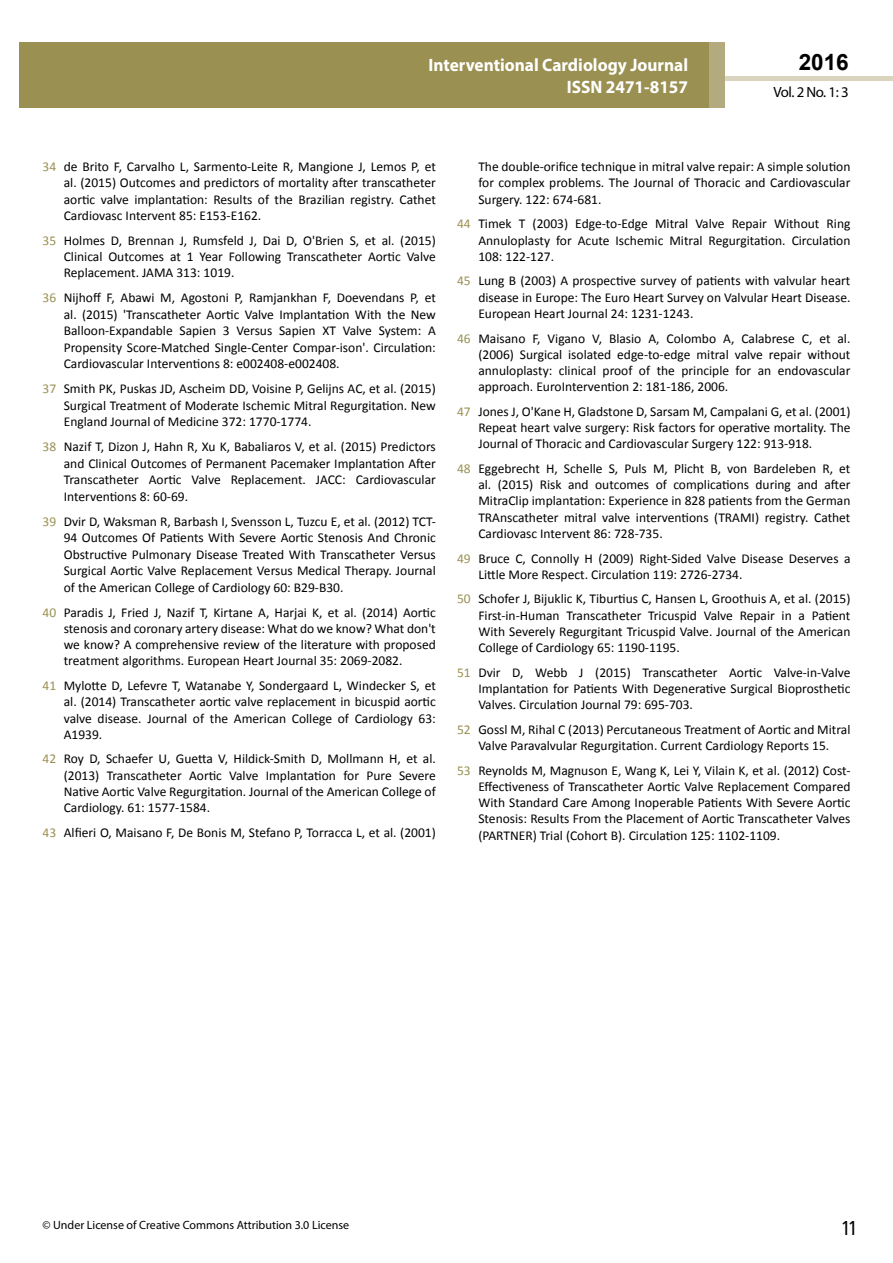
<style>
.page{position:relative;width:893px;height:1263px;background:#fff}
.page>*{position:absolute;margin:0;border:0;box-sizing:border-box;transform-origin:0 0}
.t1{font:25.5px "Tunga";color:#000}
.t2{font:700 22.5px "Arial";color:#000}
.t3{font:700 18px/21.6px "Myriad Pro";color:#fff;text-align:right;scale:.96 1}
.t4{font:14.85px "Myriad Pro";color:#000}
.t5{font:13.5px/16.2px "Calibri";color:#000;text-align:justify}
.t6{font:12px "Myriad Pro";color:#000}
.s1{color:#9a9052}
</style>
<div class="page">
<div style="left:19px;top:42px;width:690px;height:66px;background:#9a9052"></div>
<div style="left:725px;top:76px;width:168px;height:5px;background:#dad4be"></div>
<div style="left:709px;top:42px;width:16px;height:66px;background:#b3aa7d"></div>
<h3 class="t3" style="left:428px;top:54px;width:272px">Interventional Cardiology Journal<br>ISSN 2471-8157</h3>
<h2 class="t2" style="left:799px;top:47px;width:52px">2016</h2>
<p class="t4" style="left:773px;top:83px;width:77px">Vol. 2 No. 1: 3</p>
<p class="t5" style="left:64px;top:159px;width:374px;text-indent:-21px"><span class="s1">34</span> de Brito F, Carvalho L, Sarmento-Leite R, Mangione J, Lemos P, et al. (2015) Outcomes and predictors of mortality after transcatheter aortic valve implantation: Results of the Brazilian registry. Cathet Cardiovasc Intervent 85: E153-E162.</p>
<p class="t5" style="left:64px;top:232px;width:374px;text-indent:-21px"><span class="s1">35</span> Holmes D, Brennan J, Rumsfeld J, Dai D, O'Brien S, et al. (2015)<br>Clinical Outcomes at 1 Year Following Transcatheter Aortic Valve Replacement. JAMA 313: 1019.</p>
<p class="t5" style="left:64px;top:289px;width:374px;text-indent:-21px"><span class="s1">36</span> Nijhoff F, Abawi M, Agostoni P, Ramjankhan F, Doevendans P, et al. (2015) 'Transcatheter Aortic Valve Implantation With the New Balloon-Expandable Sapien 3 Versus Sapien XT Valve System: A Propensity Score-Matched Single-Center Compar-ison'. Circulation:<br>Cardiovascular Interventions 8: e002408-e002408.</p>
<p class="t5" style="left:64px;top:380px;width:374px;text-indent:-21px"><span class="s1">37</span> Smith PK, Puskas JD, Ascheim DD, Voisine P, Gelijns AC, et al. (2015)<br>Surgical Treatment of Moderate Ischemic Mitral Regurgitation. New England Journal of Medicine 372: 1770-1774.</p>
<p class="t5" style="left:64px;top:438px;width:374px;text-indent:-21px"><span class="s1">38</span> Nazif T, Dizon J, Hahn R, Xu K, Babaliaros V, et al. (2015) Predictors and Clinical Outcomes of Permanent Pacemaker Implantation After Transcatheter Aortic Valve Replacement. JACC: Cardiovascular Interventions 8: 60-69.</p>
<p class="t5" style="left:64px;top:513px;width:374px;text-indent:-21px"><span class="s1">39</span> Dvir D, Waksman R, Barbash I, Svensson L, Tuzcu E, et al. (2012) TCT-94 Outcomes Of Patients With Severe Aortic Stenosis And Chronic Obstructive Pulmonary Disease Treated With Transcatheter Versus Surgical Aortic Valve Replacement Versus Medical Therapy. Journal of the American College of Cardiology 60: B29-B30.</p>
<p class="t5" style="left:64px;top:604px;width:374px;text-indent:-21px"><span class="s1">40</span> Paradis J, Fried J, Nazif T, Kirtane A, Harjai K, et al. (2014) Aortic stenosis and coronary artery disease: What do we know? What don't we know? A comprehensive review of the literature with proposed treatment algorithms. European Heart Journal 35: 2069-2082.</p>
<p class="t5" style="left:64px;top:678px;width:374px;text-indent:-21px"><span class="s1">41</span> Mylotte D, Lefevre T, Watanabe Y, Sondergaard L, Windecker S, et al. (2014) Transcatheter aortic valve replacement in bicuspid aortic valve disease. Journal of the American College of Cardiology 63:<br>A1939.</p>
<p class="t5" style="left:64px;top:751px;width:374px;text-indent:-21px"><span class="s1">42</span> Roy D, Schaefer U, Guetta V, Hildick-Smith D, Mollmann H, et al. (2013) Transcatheter Aortic Valve Implantation for Pure Severe Native Aortic Valve Regurgitation. Journal of the American College of Cardiology. 61: 1577-1584.</p>
<p class="t5" style="left:43px;top:824px;width:395px"><span class="s1">43</span> Alfieri O, Maisano F, De Bonis M, Stefano P, Torracca L, et al. (2001)</p>
<p class="t5" style="left:478px;top:159px;width:374px">The double-orifice technique in mitral valve repair: A simple solution for complex problems. The Journal of Thoracic and Cardiovascular Surgery. 122: 674-681.</p>
<p class="t5" style="left:478px;top:216px;width:374px;text-indent:-21px"><span class="s1">44</span> Timek T (2003) Edge-to-Edge Mitral Valve Repair Without Ring Annuloplasty for Acute Ischemic Mitral Regurgitation. Circulation 108: 122-127.</p>
<p class="t5" style="left:478px;top:273px;width:374px;text-indent:-21px"><span class="s1">45</span> Lung B (2003) A prospective survey of patients with valvular heart disease in Europe: The Euro Heart Survey on Valvular Heart Disease.<br>European Heart Journal 24: 1231-1243.</p>
<p class="t5" style="left:478px;top:330px;width:374px;text-indent:-21px"><span class="s1">46</span> Maisano F, Vigano V, Blasio A, Colombo A, Calabrese C, et al. (2006) Surgical isolated edge-to-edge mitral valve repair without annuloplasty: clinical proof of the principle for an endovascular approach. EuroIntervention 2: 181-186, 2006.</p>
<p class="t5" style="left:478px;top:403px;width:374px;text-indent:-21px"><span class="s1">47</span> Jones J, O'Kane H, Gladstone D, Sarsam M, Campalani G, et al. (2001)<br>Repeat heart valve surgery: Risk factors for operative mortality. The Journal of Thoracic and Cardiovascular Surgery 122: 913-918.</p>
<p class="t5" style="left:478px;top:460px;width:374px;text-indent:-21px"><span class="s1">48</span> Eggebrecht H, Schelle S, Puls M, Plicht B, von Bardeleben R, et al. (2015) Risk and outcomes of complications during and after MitraClip implantation: Experience in 828 patients from the German TRAnscatheter mitral valve interventions (TRAMI) registry. Cathet Cardiovasc Intervent 86: 728-735.</p>
<p class="t5" style="left:478px;top:550px;width:374px;text-indent:-21px"><span class="s1">49</span> Bruce C, Connolly H (2009) Right-Sided Valve Disease Deserves a<br>Little More Respect. Circulation 119: 2726-2734.</p>
<p class="t5" style="left:478px;top:591px;width:374px;text-indent:-21px"><span class="s1">50</span> Schofer J, Bijuklic K, Tiburtius C, Hansen L, Groothuis A, et al. (2015)<br>First-in-Human Transcatheter Tricuspid Valve Repair in a Patient With Severely Regurgitant Tricuspid Valve. Journal of the American College of Cardiology 65: 1190-1195.</p>
<p class="t5" style="left:478px;top:664px;width:374px;text-indent:-21px"><span class="s1">51</span> Dvir D, Webb J (2015) Transcatheter Aortic Valve-in-Valve Implantation for Patients With Degenerative Surgical Bioprosthetic Valves. Circulation Journal 79: 695-703.</p>
<p class="t5" style="left:457px;top:721px;width:395px;text-align:center"><span class="s1">52</span> Gossl M, Rihal C (2013) Percutaneous Treatment of Aortic and Mitral<br>Valve Paravalvular Regurgitation. Current Cardiology Reports 15.</p>
<p class="t5" style="left:478px;top:762px;width:374px;text-indent:-21px"><span class="s1">53</span> Reynolds M, Magnuson E, Wang K, Lei Y, Vilain K, et al. (2012) Cost-Effectiveness of Transcatheter Aortic Valve Replacement Compared With Standard Care Among Inoperable Patients With Severe Aortic Stenosis: Results From the Placement of Aortic Transcatheter Valves (PARTNER) Trial (Cohort B). Circulation 125: 1102-1109.</p>
<p class="t6" style="left:43px;top:1218px;width:308px">© Under License of Creative Commons Attribution 3.0 License</p>
<h1 class="t1" style="left:842px;top:1211px;width:16px">11</h1>
</div>
